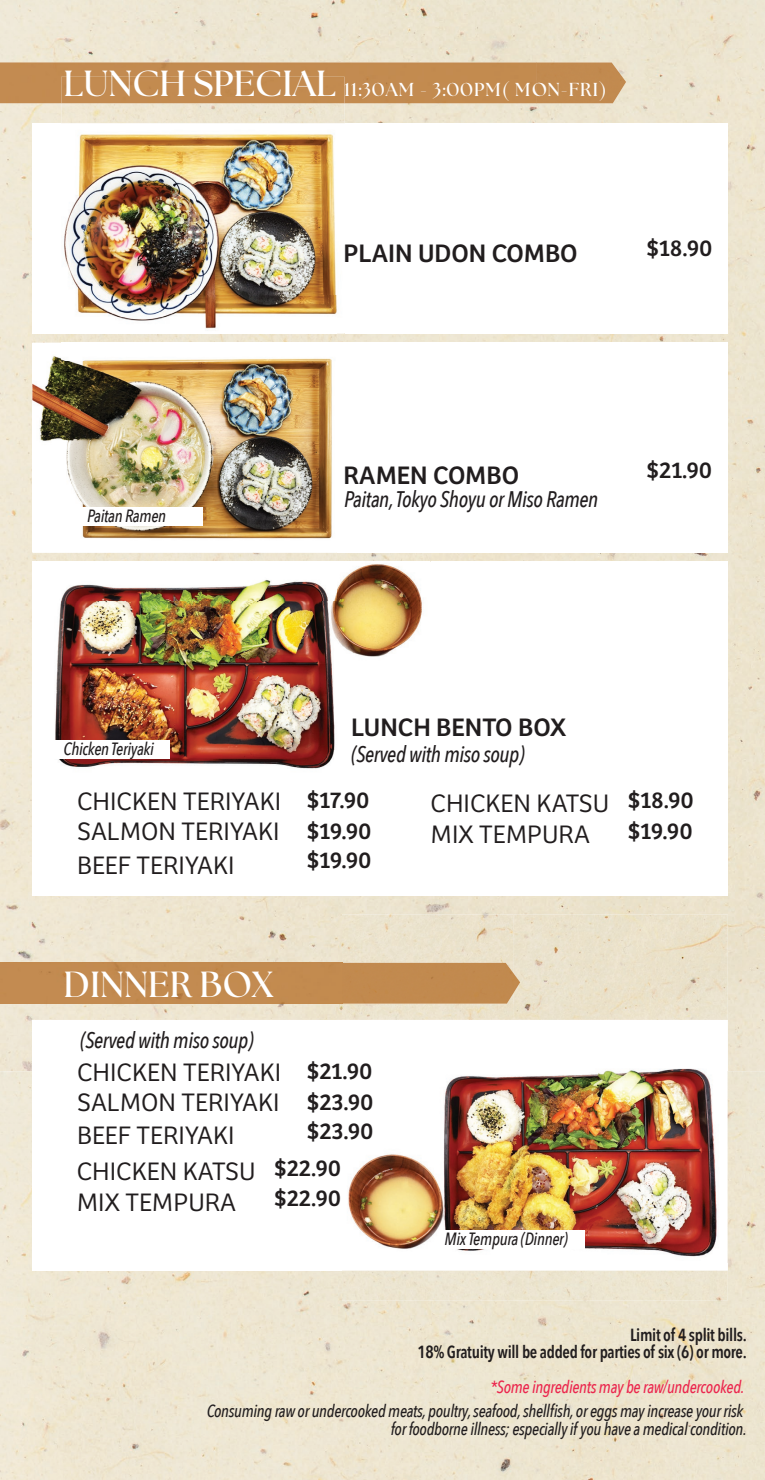
<style>
.page{position:relative;width:765px;height:1480px;background:#ede5d1}
.page>*{position:absolute;margin:0;border:0;box-sizing:border-box;transform-origin:0 0}
.t1{font:700 36.25px "The Seasons";color:#fff}
.t2{font:300 26.25px/30.8px "Bree";color:#211d1e}
.t3{font:26.25px "Bree";color:#211d1e}
.t4{font:23.75px/30.8px "Bree";color:#211d1e}
.t5{font:italic 500 22.5px "Avenir Next Condensed";letter-spacing:-.02em;color:#211d1e;scale:.95 1}
.t6{font:700 18.75px "The Seasons";letter-spacing:.05em;color:#fff}
.t7{font:italic 500 17.75px "Avenir Next Condensed";letter-spacing:-.02em;color:#211d1e;scale:.95 1}
.t8{font:italic 500 17.5px/17.5px "Avenir Next Condensed";letter-spacing:-.02em;color:#211d1e;text-align:right;scale:.95 1}
.t9{font:600 17.5px "Avenir Next Condensed";letter-spacing:-.02em;color:#211d1e;scale:.95 1}
.t10{font:italic 500 17.5px "Avenir Next Condensed";letter-spacing:-.02em;color:#eb274e;scale:.95 1}
</style>
<div class="page">
<div style="left:32px;top:561px;width:696px;height:335px;background:#fff"></div>
<img style="left:43px;top:553px;width:387px;height:216px">
<div style="left:32px;top:1020px;width:696px;height:250px;background:#fff"></div>
<div style="left:342px;top:914px;width:343px;height:106px;background:#ebe2cb"></div>
<img style="left:685px;top:914px;width:43px;height:106px">
<div style="left:342px;top:1270px;width:386px;height:30px;background:#ece5d0"></div>
<img style="left:728px;top:1071px;width:1px;height:191px">
<img style="left:348px;top:1068px;width:380px;height:195px">
<div style="left:0;top:963px;width:520px;height:41px;background:#c28b4f"></div>
<div style="left:32px;top:123px;width:696px;height:211px;background:#fff"></div>
<div style="left:32px;top:343px;width:696px;height:210px;background:#fff"></div>
<svg style="left:32px;top:553px;width:11px;height:8px"></svg>
<img style="left:43px;top:561px;width:294px;height:39px">
<img style="left:32px;top:334px;width:29px;height:9px">
<img style="left:32px;top:356px;width:300px;height:197px">
<img style="left:61px;top:103px;width:284px;height:231px">
<svg style="left:337px;top:334px;width:8px;height:9px"></svg>
<img style="left:61px;top:295px;width:276px;height:65px">
<div style="left:66px;top:507px;width:137px;height:19px;background:#fff"></div>
<div style="left:440px;top:1230px;width:145px;height:19px;background:#fff"></div>
<div style="left:0;top:62px;width:626px;height:41px;background:#c38b50"></div>
<div style="left:43px;top:740px;width:126px;height:18px;background:#fff"></div>
<h1 class="t1" style="left:64px;top:59px;width:274px">LUNCH SPECIAL</h1>
<p class="t6" style="left:344px;top:77px;width:264px">11:30AM - 3:00PM( MON-FRI)</p>
<h2 class="t3" style="left:344px;top:233px;width:236px">PLAIN UDON COMBO</h2>
<h3 class="t4" style="left:647px;top:230px;width:67px">$18.90</h3>
<p class="t7" style="left:87px;top:505px;width:85px">Paitan Ramen</p>
<h2 class="t3" style="left:344px;top:456px;width:177px">RAMEN COMBO</h2>
<h3 class="t4" style="left:647px;top:453px;width:67px">$21.90</h3>
<p class="t5" style="left:344px;top:485px;width:269px">Paitan, Tokyo Shoyu or Miso Ramen</p>
<h2 class="t3" style="left:351px;top:707px;width:216px">LUNCH BENTO BOX</h2>
<p class="t7" style="left:64px;top:738px;width:97px">Chicken Teriyaki</p>
<h2 class="t2" style="left:77px;top:785px;width:206px">CHICKEN TERIYAKI</h2>
<h2 class="t2" style="left:77px;top:814px;width:204px">SALMON TERIYAKI</h2>
<h2 class="t2" style="left:77px;top:848px;width:159px">BEEF TERIYAKI</h2>
<p class="t5" style="left:352px;top:741px;width:184px">(Served with miso soup)</p>
<h3 class="t4" style="left:307px;top:783px;width:66px">$17.90 $19.90</h3>
<h3 class="t4" style="left:628px;top:783px;width:67px">$18.90 $19.90</h3>
<h3 class="t4" style="left:307px;top:843px;width:66px">$19.90</h3>
<h2 class="t2" style="left:430px;top:787px;width:180px">CHICKEN KATSU<br>MIX TEMPURA</h2>
<h1 class="t1" style="left:64px;top:959px;width:211px">DINNER BOX</h1>
<p class="t5" style="left:80px;top:1027px;width:184px">(Served with miso soup)</p>
<h2 class="t2" style="left:77px;top:1055px;width:206px">CHICKEN TERIYAKI</h2>
<h2 class="t2" style="left:77px;top:1085px;width:204px">SALMON TERIYAKI</h2>
<h2 class="t2" style="left:77px;top:1118px;width:159px">BEEF TERIYAKI</h2>
<h3 class="t4" style="left:307px;top:1054px;width:68px;line-height:30.1px;text-align:justify">$21.90 $23.90 $23.90</h3>
<h2 class="t2" style="left:77px;top:1154px;width:180px">CHICKEN KATSU<br>MIX TEMPURA</h2>
<h3 class="t4" style="left:274px;top:1151px;width:68px">$22.90 $22.90</h3>
<p class="t7" style="left:445px;top:1228px;width:131px">Mix Tempura (Dinner)</p>
<p class="t9" style="left:630px;top:1320px;width:124px">Limit of 4 split bills.</p>
<p class="t10" style="left:490px;top:1377px;width:269px">*Some ingredients may be raw/undercooked.</p>
<p class="t9" style="left:417px;top:1337px;width:348px">18% Gratuity will be added for parties of six (6) or more.</p>
<p class="t8" style="left:207px;top:1402px;width:570px">Consuming raw or undercooked meats, poultry, seafood, shellfish, or eggs may increase your risk for foodborne illness; especially if you have a medical condition.</p>
</div>
